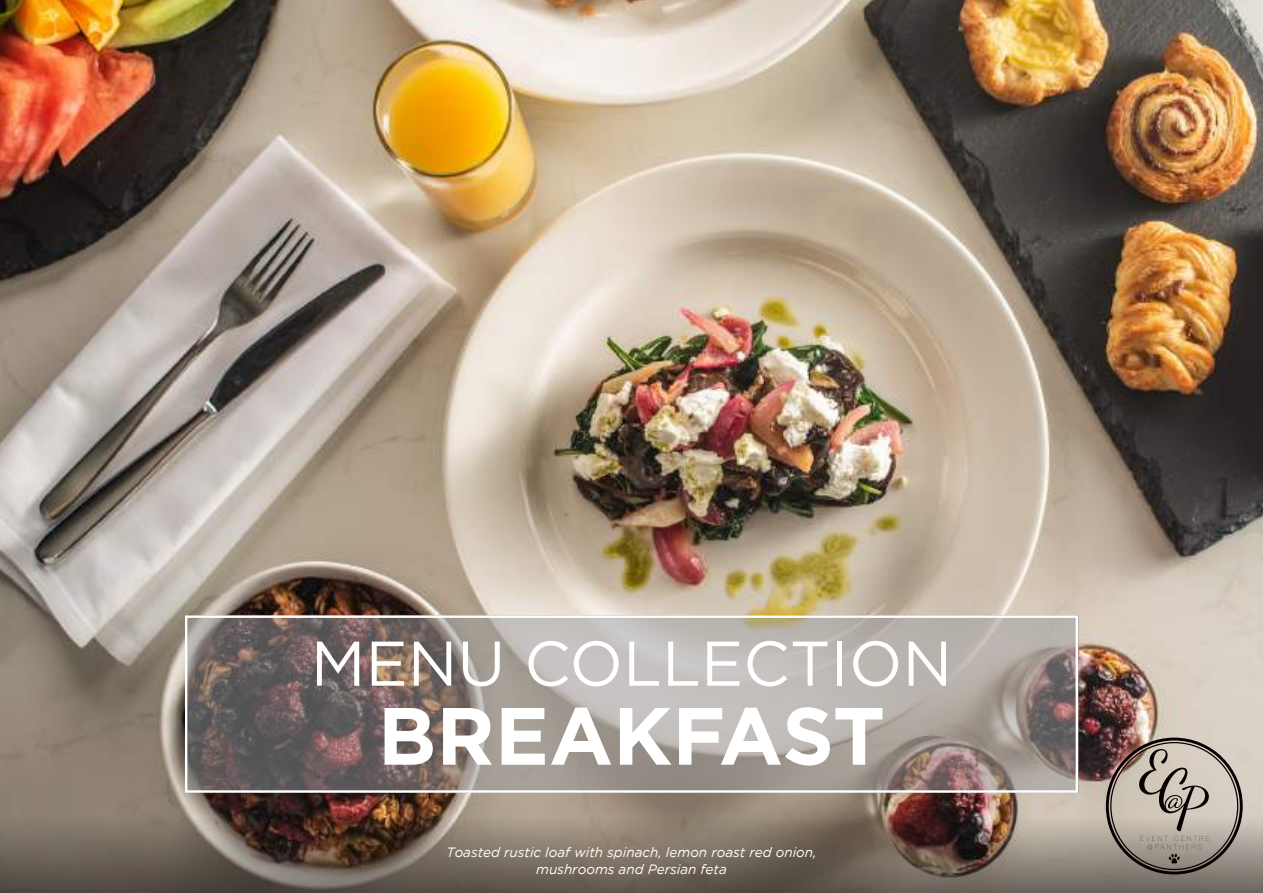
<style>
.page{position:relative;width:1263px;height:893px;background:#fff}
.page>*{position:absolute;margin:0;border:0;box-sizing:border-box;transform-origin:0 0}
.t1{font:700 81px "Gotham";color:#fff}
.t2{font:63px "Gotham";color:#fff}
.t3{font:italic 13.5px/17.2px "Gotham";color:#fff;text-align:center}
</style>
<div class="page">
<img style="left:0;top:0;width:1263px;height:816px">
<svg style="left:188px;top:618px;width:887px;height:172px;background:#9a928d"></svg>
<div style="left:185px;top:615px;width:893px;height:178px;border:2px solid #fff"></div>
<svg style="left:0;top:816px;width:1263px;height:77px;background:#716559"></svg>
<svg style="left:1106px;top:738px;width:137px;height:136px;background:#a1978d"></svg>
<h2 class="t2" style="left:311px;top:629px;width:643px">MENU COLLECTION</h2>
<h1 class="t1" style="left:378px;top:689px;width:509px">BREAKFAST</h1>
<p class="t3" style="left:446px;top:843px;width:372px">Toasted rustic loaf with spinach, lemon roast red onion, mushrooms and Persian feta</p>
</div>
